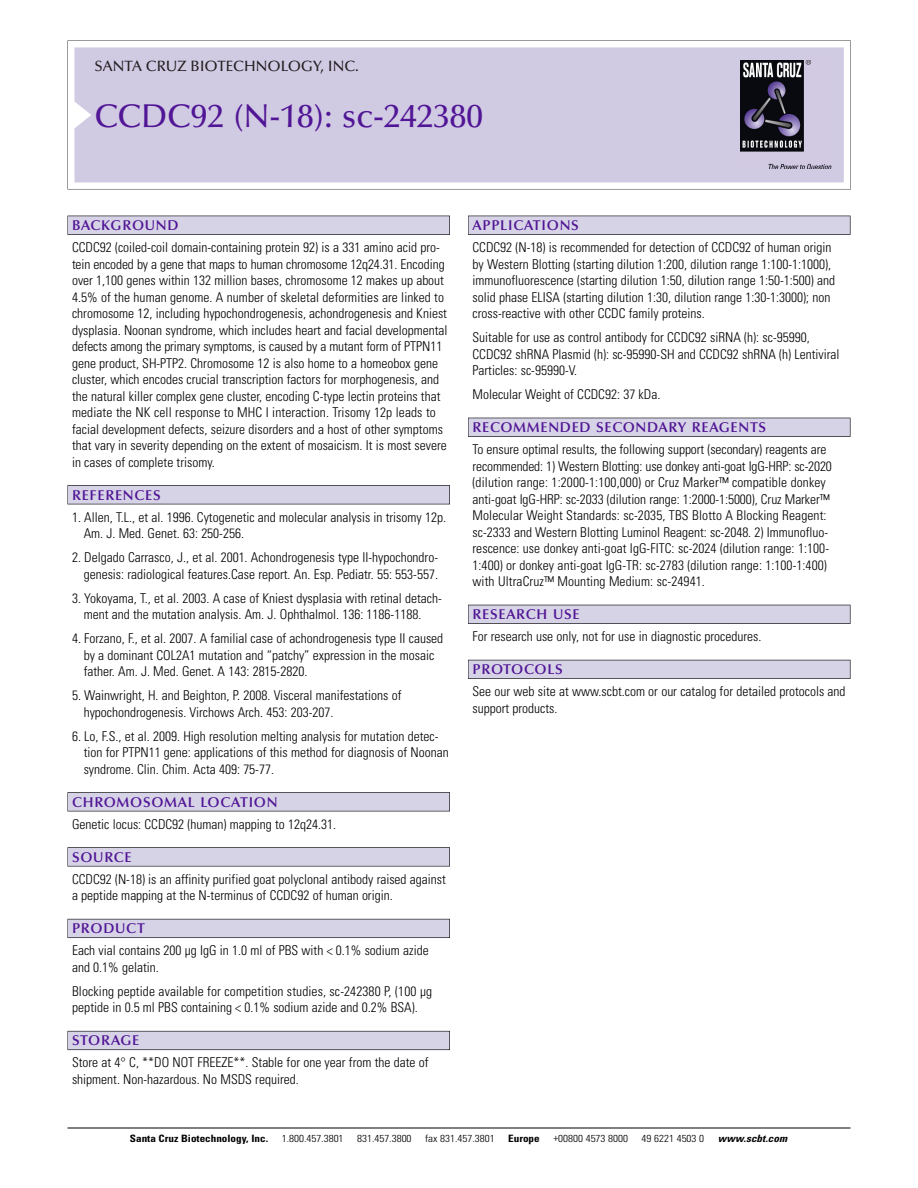
<style>
.page{position:relative;width:918px;height:1188px;background:#fff}
.page>*{position:absolute;margin:0;border:0;box-sizing:border-box;transform-origin:0 0}
.t1{font:500 33px "Optima";color:#511695}
.t2{font:500 15px "Optima";color:#231f20}
.t3{font:600 14.25px "Optima";letter-spacing:.05em;color:#511695}
.t4{font:300 condensed 13.5px/16.5px "Univers";color:#000}
.t5{font:300 condensed 10.2px "Univers";color:#000;scale:1.1 1}
.t6{font:700 condensed 10.2px "Univers";color:#000;scale:1.1 1}
.t7{font:italic 700 condensed 10.2px "Univers";letter-spacing:.005em;color:#000;scale:1.1 1}
</style>
<div class="page">
<svg style="left:68px;top:40px;width:783px;height:149px"></svg>
<div style="left:74px;top:47px;width:770px;height:135px;background:#d1cae3"></div>
<img style="left:741px;top:60px;width:90px;height:108px">
<div style="left:68px;top:216px;width:382px;height:19px;background:#525155"></div>
<div style="left:68px;top:216px;width:381px;height:18px;background:#d7d3e7"></div>
<div style="left:68px;top:485px;width:382px;height:19px;background:#525155"></div>
<div style="left:68px;top:486px;width:381px;height:18px;background:#d7d3e7"></div>
<div style="left:68px;top:792px;width:382px;height:19px;background:#545357"></div>
<div style="left:68px;top:793px;width:381px;height:18px;background:#d7d3e7"></div>
<div style="left:68px;top:847px;width:382px;height:19px;background:#575759"></div>
<div style="left:68px;top:848px;width:381px;height:18px;background:#d7d3e7"></div>
<div style="left:68px;top:919px;width:382px;height:19px;background:#5b5a62"></div>
<div style="left:68px;top:919px;width:381px;height:18px;background:#d7d3e7"></div>
<div style="left:68px;top:1031px;width:382px;height:19px;background:#66646e"></div>
<div style="left:68px;top:1031px;width:381px;height:18px;background:#d7d3e7"></div>
<div style="left:468px;top:216px;width:382px;height:19px;background:#525155"></div>
<div style="left:468px;top:216px;width:382px;height:18px;background:#d7d3e7"></div>
<div style="left:468px;top:418px;width:382px;height:19px;background:#515055"></div>
<div style="left:468px;top:418px;width:382px;height:18px;background:#d7d3e7"></div>
<div style="left:468px;top:605px;width:382px;height:19px;background:#525158"></div>
<div style="left:468px;top:605px;width:382px;height:18px;background:#d7d3e7"></div>
<div style="left:468px;top:660px;width:382px;height:19px;background:#54535a"></div>
<div style="left:468px;top:660px;width:382px;height:18px;background:#d7d3e7"></div>
<hr style="left:68px;top:1128px;width:782px;height:1px;background:#000">
<p class="t2" style="left:94px;top:61px;width:266px">SANTA CRUZ BIOTECHNOLOGY, INC.</p>
<h1 class="t1" style="left:94px;top:103px;width:390px">CCDC92 (N-18): sc-242380</h1>
<p class="t3" style="left:72px;top:219px;width:108px">BACKGROUND</p>
<p class="t4" style="left:72px;top:240px;width:377px">CCDC92 (coiled-coil domain-containing protein 92) is a 331 amino acid pro&shy;tein encoded by a gene that maps to human chromosome 12q24.31. Encoding over 1,100 genes within 132 million bases, chromosome 12 makes up about 4.5% of the human genome. A number of skeletal deformities are linked to chromosome 12, including hypochondrogenesis, achondrogenesis and Kniest dysplasia. Noonan syndrome, which includes heart and facial developmental defects among the primary symptoms, is caused by a mutant form of PTPN11 gene product, SH-PTP2. Chromosome 12 is also home to a homeobox gene cluster, which encodes crucial transcription factors for morphogenesis, and the natural killer complex gene cluster, encoding C-type lectin proteins that mediate the NK cell response to MHC I interaction. Trisomy 12p leads to facial development defects, seizure disorders and a host of other symptoms that vary in severity depending on the extent of mosaicism. It is most severe in cases of complete trisomy.</p>
<p class="t3" style="left:72px;top:489px;width:90px">REFERENCES</p>
<p class="t4" style="left:84px;top:510px;width:364px;text-indent:-12px">1. Allen, T.L., et al. 1996. Cytogenetic and molecular analysis in trisomy 12p.<br>Am. J. Med. Genet. 63: 250-256.</p>
<p class="t4" style="left:72px;top:550px;width:368px;text-align:right">2. Delgado Carrasco, J., et al. 2001. Achondrogenesis type II-hypochondro&shy;genesis: radiological features.Case report. An. Esp. Pediatr. 55: 553-557.</p>
<p class="t4" style="left:84px;top:591px;width:360px;text-indent:-12px">3. Yokoyama, T., et al. 2003. A case of Kniest dysplasia with retinal detach&shy;ment and the mutation analysis. Am. J. Ophthalmol. 136: 1186-1188.</p>
<p class="t4" style="left:84px;top:631px;width:361px;text-indent:-12px">4. Forzano, F., et al. 2007. A familial case of achondrogenesis type II caused by a dominant COL2A1 mutation and “patchy” expression in the mosaic father. Am. J. Med. Genet. A 143: 2815-2820.</p>
<p class="t4" style="left:84px;top:688px;width:319px;text-indent:-12px">5. Wainwright, H. and Beighton, P. 2008. Visceral manifestations of hypochondrogenesis. Virchows Arch. 453: 203-207.</p>
<p class="t4" style="left:84px;top:729px;width:367px;text-indent:-12px">6. Lo, F.S., et al. 2009. High resolution melting analysis for mutation detec&shy;tion for PTPN11 gene: applications of this method for diagnosis of Noonan syndrome. Clin. Chim. Acta 409: 75-77.</p>
<p class="t3" style="left:72px;top:796px;width:207px">CHROMOSOMAL LOCATION</p>
<p class="t4" style="left:72px;top:817px;width:266px">Genetic locus: CCDC92 (human) mapping to 12q24.31.</p>
<p class="t3" style="left:72px;top:851px;width:61px">SOURCE</p>
<p class="t4" style="left:72px;top:872px;width:375px">CCDC92 (N-18) is an affinity purified goat polyclonal antibody raised against a peptide mapping at the N-terminus of CCDC92 of human origin.</p>
<p class="t3" style="left:72px;top:923px;width:74px">PRODUCT</p>
<p class="t4" style="left:72px;top:943px;width:358px">Each vial contains 200 µg IgG in 1.0 ml of PBS with &lt; 0.1% sodium azide and 0.1% gelatin.</p>
<p class="t4" style="left:72px;top:984px;width:362px">Blocking peptide available for competition studies, sc-242380 P, (100 µg peptide in 0.5 ml PBS containing &lt; 0.1% sodium azide and 0.2% BSA).</p>
<p class="t3" style="left:72px;top:1035px;width:69px">STORAGE</p>
<p class="t4" style="left:72px;top:1055px;width:358px">Store at 4° C, **DO NOT FREEZE**. Stable for one year from the date of shipment. Non-hazardous. No MSDS required.</p>
<p class="t3" style="left:473px;top:219px;width:108px">APPLICATIONS</p>
<p class="t4" style="left:473px;top:240px;width:364px">CCDC92 (N-18) is recommended for detection of CCDC92 of human origin by Western Blotting (starting dilution 1:200, dilution range 1:100-1:1000), immunofluorescence (starting dilution 1:50, dilution range 1:50-1:500) and solid phase ELISA (starting dilution 1:30, dilution range 1:30-1:3000); non cross-reactive with other CCDC family proteins.</p>
<p class="t4" style="left:473px;top:330px;width:368px">Suitable for use as control antibody for CCDC92 siRNA (h): sc-95990,<br>CCDC92 shRNA Plasmid (h): sc-95990-SH and CCDC92 shRNA (h) Lentiviral<br>Particles: sc-95990-V.</p>
<p class="t4" style="left:473px;top:387px;width:189px">Molecular Weight of CCDC92: 37 kDa.</p>
<p class="t3" style="left:473px;top:422px;width:295px">RECOMMENDED SECONDARY REAGENTS</p>
<p class="t4" style="left:473px;top:442px;width:361px">To ensure optimal results, the following support (secondary) reagents are recommended: 1) Western Blotting: use donkey anti-goat IgG-HRP: sc-2020 (dilution range: 1:2000-1:100,000) or Cruz Marker™ compatible donkey anti-goat IgG-HRP: sc-2033 (dilution range: 1:2000-1:5000), Cruz Marker™ Molecular Weight Standards: sc-2035, TBS Blotto A Blocking Reagent: sc-2333 and Western Blotting Luminol Reagent: sc-2048. 2) Immunofluo&shy;rescence: use donkey anti-goat IgG-FITC: sc-2024 (dilution range: 1:100- 1:400) or donkey anti-goat IgG-TR: sc-2783 (dilution range: 1:100-1:400) with UltraCruz™ Mounting Medium: sc-24941.</p>
<p class="t3" style="left:473px;top:609px;width:109px">RESEARCH USE</p>
<p class="t4" style="left:473px;top:629px;width:290px">For research use only, not for use in diagnostic procedures.</p>
<p class="t3" style="left:473px;top:664px;width:92px">PROTOCOLS</p>
<p class="t4" style="left:473px;top:684px;width:375px">See our web site at www.scbt.com or our catalog for detailed protocols and support products.</p>
<p class="t6" style="left:130px;top:1135px;width:127px">Santa Cruz Biotechnology, Inc.</p>
<p class="t5" style="left:282px;top:1135px;width:58px">1.800.457.3801</p>
<p class="t5" style="left:357px;top:1135px;width:51px">831.457.3800</p>
<p class="t5" style="left:425px;top:1135px;width:65px">fax 831.457.3801</p>
<p class="t6" style="left:508px;top:1135px;width:30px">Europe</p>
<p class="t5" style="left:553px;top:1135px;width:69px">+00800 4573 8000</p>
<p class="t5" style="left:642px;top:1135px;width:58px">49 6221 4503 0</p>
<p class="t7" style="left:718px;top:1135px;width:64px">www.scbt.com</p>
</div>
